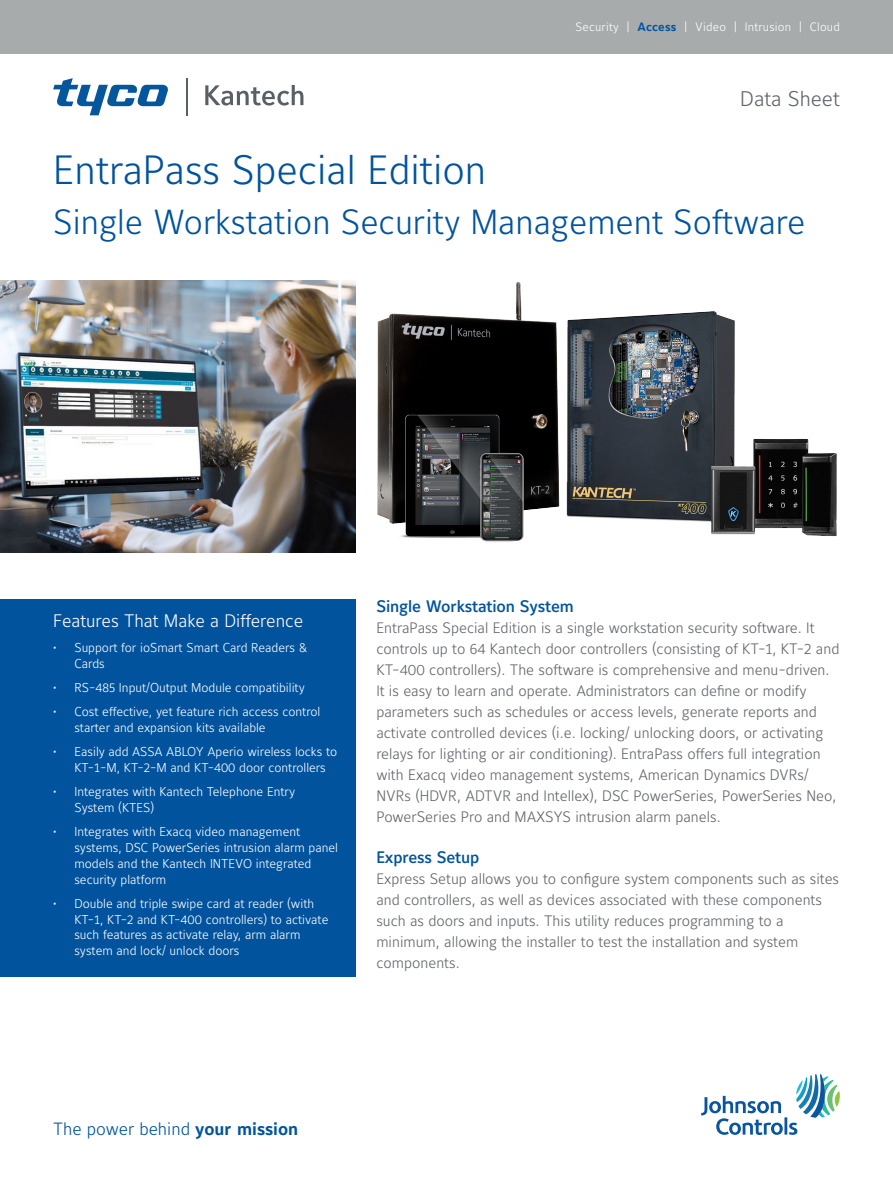
<style>
.page{position:relative;width:893px;height:1188px;background:#fff}
.page>*{position:absolute;margin:0;border:0;box-sizing:border-box;transform-origin:0 0}
.Headline_or_Title{font:300 40.5px "Maurea Jci Lf ML";color:#01539e}
.Title_Second_Line{font:300 34.5px "Maurea Jci Lf ML";color:#01539e}
.t1{font:300 21px "Maurea Jci Lf ML";color:#5f6369}
.Para_title{font:300 18px "Maurea Jci Lf ML";color:#fff}
.t2{font:300 17.55px "Maurea Jci Lf ML";color:#01539e}
.Para_title-2{font:500 16.5px "Maurea Jci Lf ML";letter-spacing:-.01em;color:#01539e}
.t3{font:300 15px/21px "Maurea Jci Lf ML";color:#5f6369}
.t4{font:300 12.75px/15.8px "Maurea Jci Lf ML";color:#fff}
.t5{font:300 12px "Maurea Jci Lf ML";letter-spacing:.02em;color:#fff}
.s1{font-weight:700;color:#01539e}
.s2{font-weight:700}
</style>
<div class="page">
<div style="left:0;top:600px;width:355px;height:377px;background:#01539e"></div>
<svg style="left:701px;top:1074px;width:139px;height:61px"></svg>
<hr style="left:186px;top:78px;width:1px;height:38px;background:#585f65">
<svg style="left:205px;top:85px;width:98px;height:21px"></svg>
<svg style="left:53px;top:78px;width:115px;height:37px"></svg>
<div style="left:0;top:0;width:893px;height:53px;background:#a8abac"></div>
<img style="left:377px;top:282px;width:460px;height:260px">
<img style="left:0;top:280px;width:355px;height:273px">
<p class="t5" style="left:576px;top:19px;width:266px">Security | <span class="s1">Access</span> | Video | Intrusion | Cloud</p>
<p class="t1" style="left:740px;top:86px;width:101px">Data Sheet</p>
<p class="Headline_or_Title" style="left:53px;top:145px;width:435px">EntraPass Special Edition</p>
<p class="Title_Second_Line" style="left:53px;top:200px;width:754px">Single Workstation Security Management Software</p>
<p class="Para_title" style="left:53px;top:610px;width:252px">Features That Make a Difference</p>
<p class="t4" style="left:74px;top:640px;width:235px;text-indent:-21px">• Support for ioSmart Smart Card Readers &amp;<br>Cards</p>
<p class="t4" style="left:53px;top:680px;width:253px">• RS-485 Input/Output Module compatibility</p>
<p class="t4" style="left:74px;top:704px;width:248px;text-indent:-21px">• Cost effective, yet feature rich access control starter and expansion kits available</p>
<p class="t4" style="left:74px;top:744px;width:264px;text-indent:-21px">• Easily add ASSA ABLOY Aperio wireless locks to<br>KT-1-M, KT-2-M and KT-400 door controllers</p>
<p class="t4" style="left:74px;top:784px;width:222px;text-indent:-21px">• Integrates with Kantech Telephone Entry<br>System (KTES)</p>
<p class="t4" style="left:74px;top:824px;width:265px;text-indent:-21px">• Integrates with Exacq video management systems, DSC PowerSeries intrusion alarm panel models and the Kantech INTEVO integrated security platform</p>
<p class="t4" style="left:74px;top:895px;width:256px;text-indent:-21px">• Double and triple swipe card at reader (with KT-1, KT-2 and KT-400 controllers) to activate such features as activate relay, arm alarm system and lock/ unlock doors</p>
<p class="Para_title-2" style="left:376px;top:596px;width:199px">Single Workstation System</p>
<p class="t3" style="left:376px;top:617px;width:465px">EntraPass Special Edition is a single workstation security software. It controls up to 64 Kantech door controllers (consisting of KT-1, KT-2 and KT-400 controllers). The software is comprehensive and menu-driven.<br>It is easy to learn and operate. Administrators can define or modify parameters such as schedules or access levels, generate reports and activate controlled devices (i.e. locking/ unlocking doors, or activating relays for lighting or air conditioning). EntraPass offers full integration with Exacq video management systems, American Dynamics DVRs/ NVRs (HDVR, ADTVR and Intellex), DSC PowerSeries, PowerSeries Neo, PowerSeries Pro and MAXSYS intrusion alarm panels.</p>
<p class="Para_title-2" style="left:376px;top:847px;width:104px">Express Setup</p>
<p class="t3" style="left:376px;top:868px;width:464px">Express Setup allows you to configure system components such as sites and controllers, as well as devices associated with these components such as doors and inputs. This utility reduces programming to a minimum, allowing the installer to test the installation and system components.</p>
<p class="t2" style="left:53px;top:1118px;width:247px">The power behind <span class="s2">your mission</span></p>
</div>
